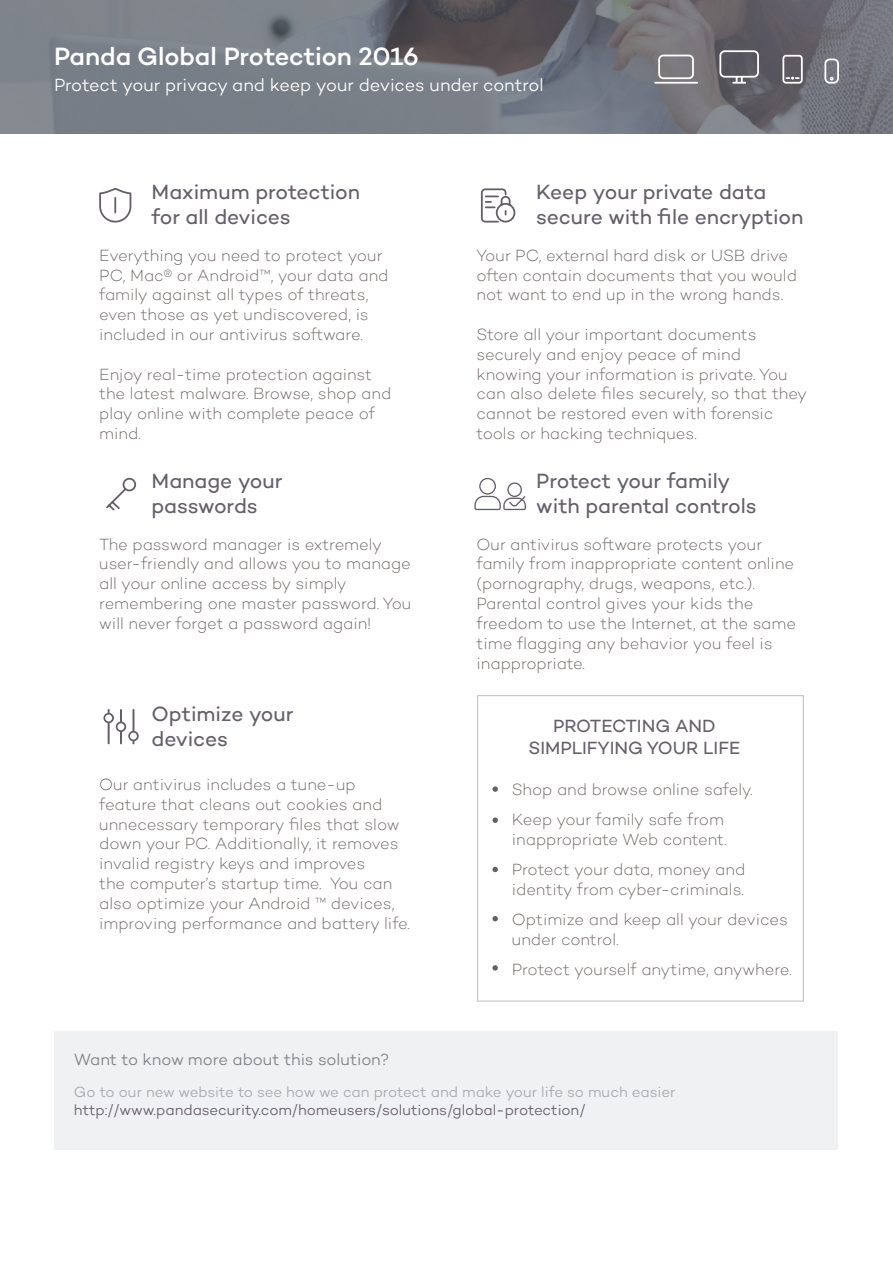
<style>
.page{position:relative;width:893px;height:1263px;background:#fff}
.page>*{position:absolute;margin:0;border:0;box-sizing:border-box;transform-origin:0 0}
.t1{font:500 25.5px "Campton";letter-spacing:-.005em;color:#fff}
.t2{font:21px "Campton";letter-spacing:-.005em;color:#655e69}
.t3{font:300 18px "Campton";letter-spacing:-.01em;color:#fff}
.t4{font:18px "Campton";color:#655e69}
.t5{font:200 16.5px/19.8px "Campton";letter-spacing:-.005em;color:#6b6360}
.t6{font:300 16.5px "Campton";letter-spacing:-.005em;color:#808285}
.t7{font:300 15px "Campton";letter-spacing:-.005em;color:#655e69}
.t8{font:300 15px "Campton";letter-spacing:-.01em;color:#a8a9ad}
</style>
<div class="page">
<img style="left:0;top:1px;width:893px;height:132px">
<svg style="left:653px;top:54px;width:46px;height:31px"></svg>
<svg style="left:719px;top:49px;width:41px;height:36px"></svg>
<svg style="left:782px;top:54px;width:22px;height:31px"></svg>
<div style="left:824px;top:59px;width:15px;height:25px;border:2px solid #fff;border-radius:4px"></div>
<svg style="left:830px;top:77px;width:4px;height:4px"></svg>
<div style="left:54px;top:1031px;width:783px;height:119px;background:#f0f1f2"></div>
<svg style="left:492px;top:786px;width:6px;height:6px"></svg>
<svg style="left:492px;top:817px;width:6px;height:6px"></svg>
<svg style="left:492px;top:867px;width:6px;height:5px"></svg>
<svg style="left:492px;top:916px;width:6px;height:5px"></svg>
<svg style="left:492px;top:965px;width:6px;height:6px"></svg>
<div style="left:477px;top:695px;width:327px;height:306px;border:1px solid #bcbdc0"></div>
<svg style="left:103px;top:709px;width:36px;height:35px"></svg>
<svg style="left:106px;top:477px;width:31px;height:34px"></svg>
<svg style="left:99px;top:189px;width:33px;height:34px"></svg>
<svg style="left:474px;top:478px;width:52px;height:32px"></svg>
<svg style="left:480px;top:188px;width:36px;height:35px"></svg>
<h1 class="t1" style="left:54px;top:40px;width:366px">Panda Global Protection 2016</h1>
<p class="t3" style="left:54px;top:74px;width:491px">Protect your privacy and keep your devices under control</p>
<p class="t2" style="left:152px;top:179px;width:210px">Maximum protection</p>
<p class="t2" style="left:152px;top:204px;width:141px">for all devices</p>
<p class="t5" style="left:99px;top:245px;width:291px">Everything you need to protect your PC, Mac® or Android™, your data and family against all types of threats, even those as yet undiscovered, is included in our antivirus software.</p>
<p class="t5" style="left:99px;top:364px;width:294px">Enjoy real-time protection against the latest malware. Browse, shop and play online with complete peace of mind.</p>
<p class="t2" style="left:152px;top:468px;width:133px">Manage your</p>
<p class="t2" style="left:152px;top:493px;width:108px">passwords</p>
<p class="t5" style="left:99px;top:534px;width:314px">The password manager is extremely user-friendly and allows you to manage all your online access by simply remembering one master password. You will never forget a password again!</p>
<p class="t2" style="left:152px;top:701px;width:144px">Optimize your</p>
<p class="t2" style="left:152px;top:726px;width:78px">devices</p>
<p class="t5" style="left:99px;top:774px;width:312px">Our antivirus includes a tune-up feature that cleans out cookies and unnecessary temporary files that slow down your PC. Additionally, it removes invalid registry keys and improves<br>the computer’s startup time. You can also optimize your Android ™ devices, improving performance and battery life.</p>
<p class="t2" style="left:536px;top:179px;width:231px">Keep your private data</p>
<p class="t2" style="left:536px;top:204px;width:269px">secure with file encryption</p>
<p class="t5" style="left:477px;top:245px;width:322px">Your PC, external hard disk or USB drive often contain documents that you would not want to end up in the wrong hands.</p>
<p class="t5" style="left:477px;top:324px;width:332px">Store all your important documents securely and enjoy peace of mind knowing your information is private. You can also delete files securely, so that they cannot be restored even with forensic tools or hacking techniques.</p>
<p class="t2" style="left:536px;top:468px;width:196px">Protect your family</p>
<p class="t2" style="left:536px;top:493px;width:222px">with parental controls</p>
<p class="t5" style="left:477px;top:534px;width:321px">Our antivirus software protects your family from inappropriate content online (pornography, drugs, weapons, etc.).<br>Parental control gives your kids the freedom to use the Internet, at the same time flagging any behavior you feel is inappropriate.</p>
<p class="t4" style="left:553px;top:714px;width:164px">PROTECTING AND</p>
<p class="t4" style="left:528px;top:736px;width:213px">SIMPLIFYING YOUR LIFE</p>
<p class="t5" style="left:512px;top:780px;width:242px">Shop and browse online safely.</p>
<p class="t5" style="left:512px;top:810px;width:216px">Keep your family safe from inappropriate Web content.</p>
<p class="t5" style="left:512px;top:859px;width:235px">Protect your data, money and identity from cyber-criminals.</p>
<p class="t5" style="left:512px;top:909px;width:278px">Optimize and keep all your devices under control.</p>
<p class="t5" style="left:512px;top:959px;width:281px">Protect yourself anytime, anywhere.</p>
<p class="t6" style="left:74px;top:1049px;width:317px">Want to know more about this solution?</p>
<p class="t8" style="left:74px;top:1082px;width:603px">Go to our new website to see how we can protect and make your life so much easier</p>
<p class="t7" style="left:74px;top:1100px;width:513px">http://www.pandasecurity.com/homeusers/solutions/global-protection/</p>
</div>
